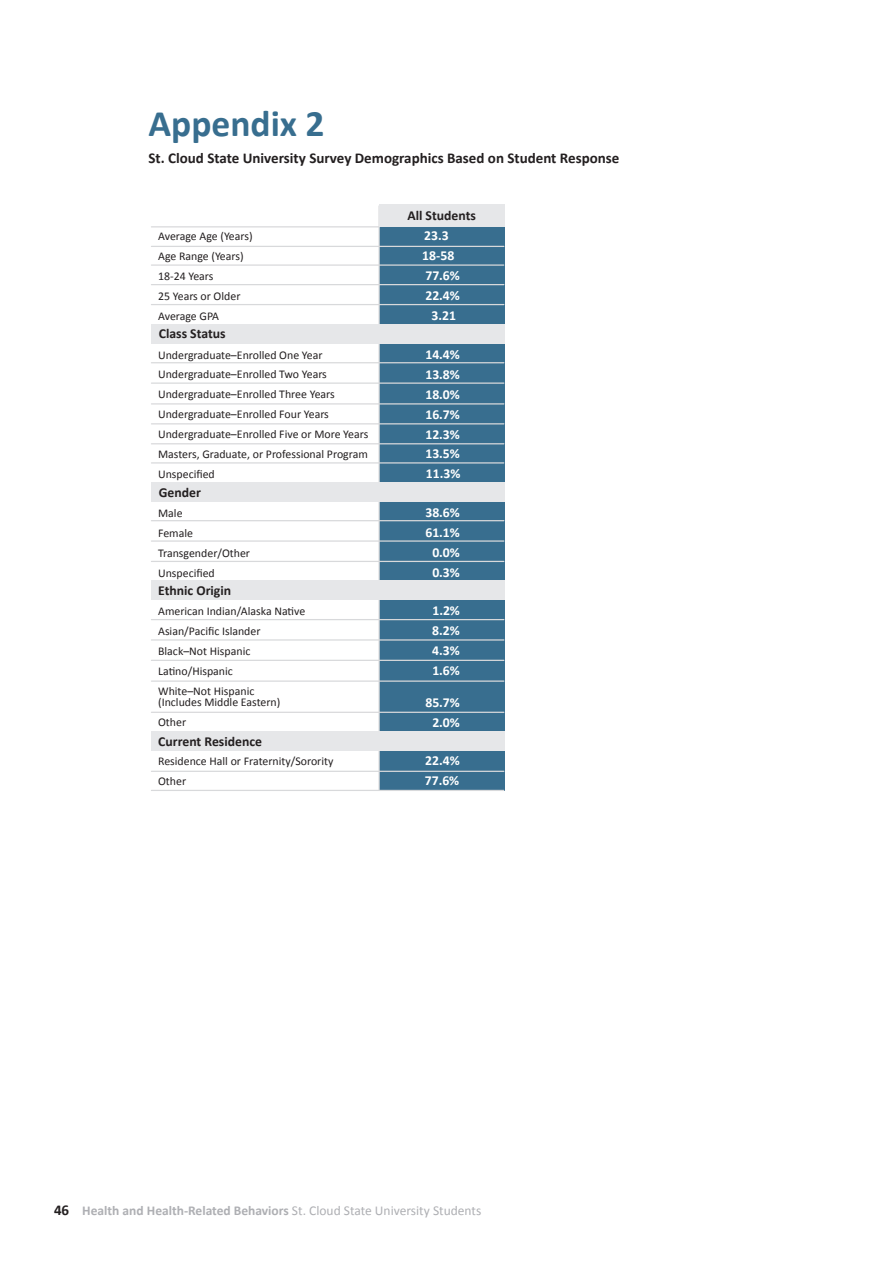
<style>
.page{position:relative;width:878px;height:1269px;background:#fff}
.page>*{position:absolute;margin:0;border:0;box-sizing:border-box;transform-origin:0 0}
.t1{font:700 37.5px "Calibri";color:#386e8f}
.t2{font:700 15px "Calibri";color:#231f20}
.t3{font:700 13.65px/20px "Calibri";color:#fff;text-align:center}
.t4{font:700 13.65px "Calibri";color:#231f20}
.t5{font:700 13.5px "Calibri";color:#aeafb3}
.t6{font:11.85px/20px "Calibri";color:#231f20}
.s1{font-size:15px;color:#231f20}
.s2{font-weight:400}
</style>
<div class="page">
<div style="left:379px;top:221px;width:125px;height:570px;background:#386e8f"></div>
<hr style="left:378px;top:206px;width:2px;height:584px;background:#d8d9db">
<div style="left:151px;top:482px;width:353px;height:20px;background:#e6e7e9"></div>
<div style="left:151px;top:324px;width:353px;height:20px;background:#e6e7e9"></div>
<div style="left:151px;top:580px;width:353px;height:20px;background:#e6e7e9"></div>
<div style="left:151px;top:731px;width:353px;height:20px;background:#e6e7e9"></div>
<hr style="left:151px;top:246px;width:353px;height:1px;background:#d8d9db">
<hr style="left:151px;top:264px;width:352px;height:2px;background:#d8d9db">
<hr style="left:151px;top:284px;width:353px;height:1px;background:#d8d9db">
<hr style="left:151px;top:304px;width:353px;height:1px;background:#d8d9db">
<hr style="left:151px;top:362px;width:353px;height:1px;background:#d8d9db">
<hr style="left:151px;top:383px;width:353px;height:1px;background:#d8d9db">
<hr style="left:151px;top:403px;width:353px;height:2px;background:#d8d9db">
<hr style="left:151px;top:423px;width:353px;height:1px;background:#d8d9db">
<hr style="left:151px;top:443px;width:353px;height:1px;background:#d8d9db">
<hr style="left:151px;top:462px;width:352px;height:2px;background:#d8d9db">
<hr style="left:151px;top:520px;width:353px;height:1px;background:#d8d9db">
<hr style="left:151px;top:540px;width:353px;height:2px;background:#d8d9db">
<hr style="left:151px;top:561px;width:353px;height:1px;background:#d8d9db">
<hr style="left:151px;top:619px;width:353px;height:1px;background:#d8d9db">
<hr style="left:151px;top:639px;width:353px;height:2px;background:#d8d9db">
<hr style="left:151px;top:660px;width:353px;height:1px;background:#d8d9db">
<hr style="left:151px;top:681px;width:353px;height:1px;background:#d8d9db">
<hr style="left:151px;top:712px;width:353px;height:1px;background:#d8d9db">
<hr style="left:151px;top:771px;width:353px;height:1px;background:#d8d9db">
<hr style="left:151px;top:790px;width:353px;height:1px;background:#d8d9db">
<hr style="left:151px;top:226px;width:228px;height:1px;background:#d8d9db">
<div style="left:378px;top:204px;width:126px;height:22px;background:#e6e7e9"></div>
<h1 class="t1" style="left:148px;top:100px;width:178px">Appendix 2</h1>
<p class="t2" style="left:148px;top:149px;width:472px">St. Cloud State University Survey Demographics Based on Student Response</p>
<p class="t6" style="left:158px;top:226px;width:96px">Average Age (Years)<br>Age Range (Years)<br>18-24 Years<br>25 Years or Older<br>Average GPA</p>
<p class="t6" style="left:158px;top:344px;width:212px">Undergraduate–Enrolled One Year Undergraduate–Enrolled Two Years Undergraduate–Enrolled Three Years Undergraduate–Enrolled Four Years Undergraduate–Enrolled Five or More Years Masters, Graduate, or Professional Program Unspecified</p>
<p class="t6" style="left:158px;top:502px;width:93px">Male<br>Female<br>Transgender/Other<br>Unspecified</p>
<p class="t6" style="left:158px;top:601px;width:149px">American Indian/Alaska Native<br>Asian/Pacific Islander<br>Black–Not Hispanic<br>Latino/Hispanic<br>White–Not Hispanic</p>
<p class="t6" style="left:158px;top:692px;width:124px">(Includes Middle Eastern)<br>Other</p>
<p class="t6" style="left:158px;top:750px;width:177px">Residence Hall or Fraternity/Sorority<br>Other</p>
<p class="t4" style="left:159px;top:325px;width:68px">Class Status</p>
<p class="t4" style="left:159px;top:484px;width:44px">Gender</p>
<p class="t4" style="left:158px;top:582px;width:74px">Ethnic Origin</p>
<p class="t4" style="left:158px;top:733px;width:105px">Current Residence</p>
<p class="t4" style="left:407px;top:207px;width:70px">All Students</p>
<p class="t3" style="left:424px;top:225px;width:26px">23.3</p>
<p class="t3" style="left:422px;top:245px;width:39px">18-58<br>77.6%<br>22.4%<br>3.21</p>
<p class="t3" style="left:425px;top:344px;width:36px;text-align:justify">14.4% 13.8% 18.0% 16.7% 12.3% 13.5%</p>
<p class="t3" style="left:426px;top:463px;width:36px">11.3%</p>
<p class="t3" style="left:425px;top:502px;width:36px">38.6%<br>61.1%<br>0.0%<br>0.3%</p>
<p class="t3" style="left:432px;top:600px;width:29px;text-align:justify">1.2% 8.2% 4.3% 1.6%</p>
<p class="t3" style="left:425px;top:691px;width:36px">85.7%<br>2.0%</p>
<p class="t3" style="left:425px;top:750px;width:36px">22.4%</p>
<p class="t3" style="left:425px;top:770px;width:36px">77.6%</p>
<p class="t5" style="left:54px;top:1202px;width:429px"><span class="s1">46</span> Health and Health-Related Behaviors <span class="s2">St. Cloud State University Students</span></p>
</div>
